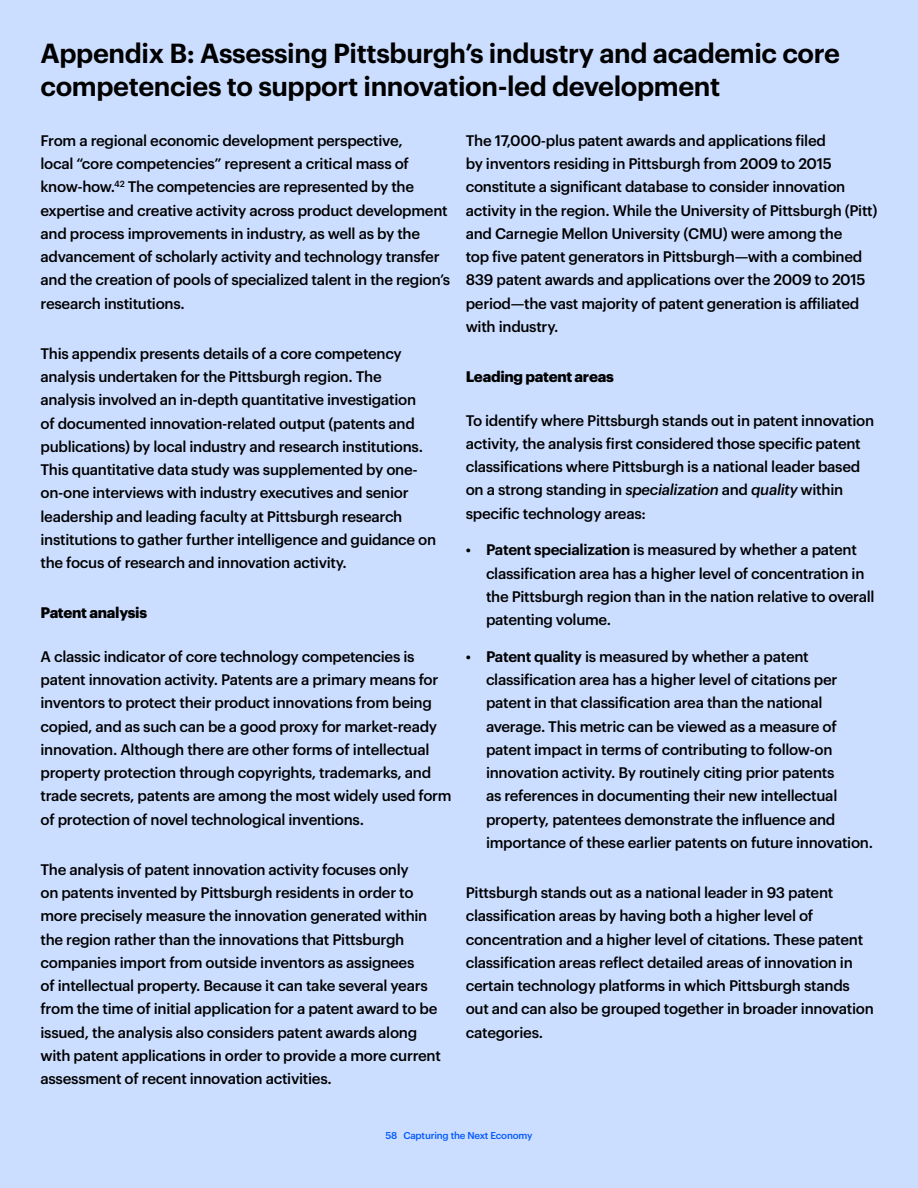
<style>
.page{position:relative;width:918px;height:1188px;background:#ccdeff}
.page>*{position:absolute;margin:0;border:0;box-sizing:border-box;transform-origin:0 0}
.t1{font:600 27px/33px "Graphik";letter-spacing:-.015em;color:#000}
.t2{font:500 15px/23.2px "Graphik";letter-spacing:-.02em;color:#000}
.t3{font:700 15px "Graphik";letter-spacing:-.02em;color:#000}
.t4{font:500 9.75px "Graphik";letter-spacing:-.02em;color:#0058ff}
.s1{font-style:italic}
.s2{font-weight:600}
</style>
<div class="page">
<h1 class="t1" style="left:40px;top:34px;width:801px">Appendix B: Assessing Pittsburgh’s industry and academic core competencies to support innovation-led development</h1>
<p class="t2" style="left:40px;top:128px;width:411px">From a regional economic development perspective,<br>local “core competencies” represent a critical mass of know-how.<sup>42</sup> The competencies are represented by the expertise and creative activity across product development and process improvements in industry, as well as by the advancement of scholarly activity and technology transfer and the creation of pools of specialized talent in the region’s research institutions.</p>
<p class="t2" style="left:41px;top:341px;width:397px">This appendix presents details of a core competency analysis undertaken for the Pittsburgh region. The analysis involved an in-depth quantitative investigation<br>of documented innovation-related output (patents and publications) by local industry and research institutions.<br>This quantitative data study was supplemented by one&shy;on-one interviews with industry executives and senior leadership and leading faculty at Pittsburgh research institutions to gather further intelligence and guidance on the focus of research and innovation activity.</p>
<p class="t3" style="left:41px;top:601px;width:108px">Patent analysis</p>
<p class="t2" style="left:41px;top:644px;width:413px">A classic indicator of core technology competencies is patent innovation activity. Patents are a primary means for inventors to protect their product innovations from being copied, and as such can be a good proxy for market-ready innovation. Although there are other forms of intellectual property protection through copyrights, trademarks, and trade secrets, patents are among the most widely used form of protection of novel technological inventions.</p>
<p class="t2" style="left:41px;top:857px;width:402px">The analysis of patent innovation activity focuses only<br>on patents invented by Pittsburgh residents in order to more precisely measure the innovation generated within the region rather than the innovations that Pittsburgh companies import from outside inventors as assignees<br>of intellectual property. Because it can take several years from the time of initial application for a patent award to be issued, the analysis also considers patent awards along with patent applications in order to provide a more current assessment of recent innovation activities.</p>
<p class="t2" style="left:466px;top:128px;width:413px">The 17,000-plus patent awards and applications filed<br>by inventors residing in Pittsburgh from 2009 to 2015 constitute a significant database to consider innovation activity in the region. While the University of Pittsburgh (Pitt) and Carnegie Mellon University (CMU) were among the<br>top five patent generators in Pittsburgh—with a combined 839 patent awards and applications over the 2009 to 2015 period—the vast majority of patent generation is affiliated with industry.</p>
<p class="t3" style="left:466px;top:365px;width:150px">Leading patent areas</p>
<p class="t2" style="left:466px;top:407px;width:410px">To identify where Pittsburgh stands out in patent innovation activity, the analysis first considered those specific patent classifications where Pittsburgh is a national leader based on a strong standing in <span class="s1">specialization</span> and <span class="s1">quality</span> within specific technology areas:</p>
<p class="t2" style="left:486px;top:537px;width:390px;text-indent:-20px">• <span class="s2">Patent specialization</span> is measured by whether a patent classification area has a higher level of concentration in the Pittsburgh region than in the nation relative to overall patenting volume.</p>
<p class="t2" style="left:486px;top:644px;width:389px;text-indent:-20px">• <span class="s2">Patent quality</span> is measured by whether a patent classification area has a higher level of citations per patent in that classification area than the national average. This metric can be viewed as a measure of patent impact in terms of contributing to follow-on innovation activity. By routinely citing prior patents<br>as references in documenting their new intellectual property, patentees demonstrate the influence and importance of these earlier patents on future innovation.</p>
<p class="t2" style="left:466px;top:880px;width:410px">Pittsburgh stands out as a national leader in 93 patent classification areas by having both a higher level of concentration and a higher level of citations. These patent classification areas reflect detailed areas of innovation in certain technology platforms in which Pittsburgh stands out and can also be grouped together in broader innovation categories.</p>
<p class="t4" style="left:385px;top:1128px;width:149px">58 Capturing the Next Economy</p>
</div>
